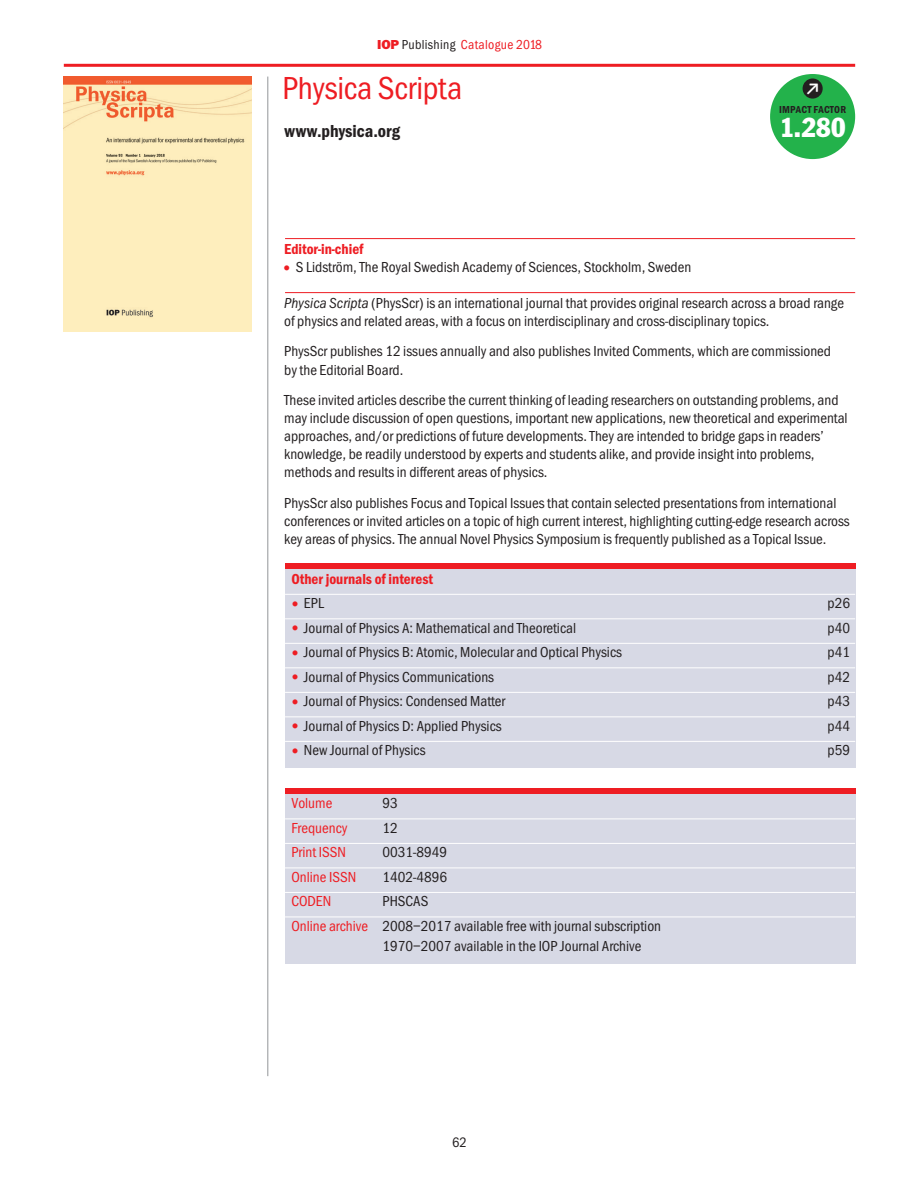
<style>
.page{position:relative;width:919px;height:1191px;background:#fff}
.page>*{position:absolute;margin:0;border:0;box-sizing:border-box;transform-origin:0 0}
.t1{font:33px "Franklin Got Cd Io P";letter-spacing:-.005em;color:#ee1d23}
.t2{font:condensed 27px "Franklin Gothic";color:#fff}
.t3{font:600 18px "Franklin Got Cd Io P";color:#231f20}
.t4{font:16.95px "Info Disp Semibold Roman Exp";color:#fff}
.t5{font:15px/18px "Franklin Got Cd Io P";color:#231f20}
.t6{font:15px "Franklin Got Cd Io P";color:#ee1d23}
.t7{font:600 15px "Franklin Got Cd Io P";color:#ee1d23}
.t8{font:14.25px "Franklin Got Cd Io P";color:#231f20}
.t9{font:13.5px "Franklin Got Cd Io P";letter-spacing:.025em;color:#ee1d23}
.t10{font:600 10.5px "Franklin Got Cd Io P";letter-spacing:.02em;color:#231f20}
.s1{font-family:"Franklin Got Md Io P";font-weight:800}
.s2{color:#231f20}
.s3{font-size:18px;color:#ee1d23}
.s4{font-style:italic}
.s5{color:#ee1d23}
</style>
<div class="page">
<hr style="left:64px;top:64px;width:791px;height:3px;background:#ee1d23">
<hr style="left:267px;top:77px;width:1px;height:999px;background:#939598">
<img style="left:64px;top:77px;width:187px;height:255px">
<div style="left:285px;top:563px;width:570px;height:204px;background:#d7d9e5"></div>
<div style="left:285px;top:563px;width:570px;height:5px;background:#ee1d23"></div>
<hr style="left:285px;top:594px;width:570px;height:1px;background:#fff">
<hr style="left:285px;top:618px;width:570px;height:1px;background:#fff">
<hr style="left:285px;top:643px;width:570px;height:1px;background:#fff">
<hr style="left:285px;top:667px;width:570px;height:1px;background:#fff">
<hr style="left:285px;top:692px;width:570px;height:1px;background:#fff">
<hr style="left:285px;top:716px;width:570px;height:1px;background:#fff">
<hr style="left:285px;top:741px;width:570px;height:1px;background:#fff">
<div style="left:285px;top:788px;width:570px;height:175px;background:#d7d9e5"></div>
<div style="left:285px;top:788px;width:570px;height:5px;background:#ee1d23"></div>
<hr style="left:285px;top:818px;width:570px;height:1px;background:#fff">
<hr style="left:285px;top:843px;width:570px;height:1px;background:#fff">
<hr style="left:285px;top:867px;width:570px;height:1px;background:#fff">
<hr style="left:285px;top:892px;width:570px;height:1px;background:#fff">
<hr style="left:285px;top:916px;width:570px;height:1px;background:#fff">
<hr style="left:285px;top:238px;width:570px;height:1px;background:#ee1d23">
<hr style="left:285px;top:292px;width:570px;height:1px;background:#ee1d23">
<div style="left:770px;top:74px;width:85px;height:85px;background:#23b24b;border-radius:50%"></div>
<div style="left:802px;top:78px;width:20px;height:21px;background:#231f20;border-radius:50%"></div>
<p class="t9" style="left:377px;top:37px;width:166px"><span class="s1">IOP</span> <span class="s2">Publishing</span> Catalogue 2018</p>
<h1 class="t1" style="left:282px;top:69px;width:181px">Physica Scripta</h1>
<p class="t3" style="left:284px;top:121px;width:117px">www.physica.org</p>
<p class="t4" style="left:806px;top:80px;width:14px">S</p>
<p class="t10" style="left:779px;top:103px;width:69px">IMPACT FACTOR</p>
<h2 class="t2" style="left:779px;top:110px;width:67px">1.280</h2>
<p class="t7" style="left:284px;top:240px;width:81px">Editor-in-chief</p>
<p class="t5" style="left:281px;top:258px;width:412px"><span class="s3">•</span> S Lidström, The Royal Swedish Academy of Sciences, Stockholm, Sweden</p>
<p class="t5" style="left:284px;top:294px;width:561px"><span class="s4">Physica Scripta</span> (PhysScr) is an international journal that provides original research across a broad range of physics and related areas, with a focus on interdisciplinary and cross-disciplinary topics.</p>
<p class="t5" style="left:284px;top:343px;width:548px">PhysScr publishes 12 issues annually and also publishes Invited Comments, which are commissioned by the Editorial Board.</p>
<p class="t5" style="left:284px;top:391px;width:565px">These invited articles describe the current thinking of leading researchers on outstanding problems, and may include discussion of open questions, important new applications, new theoretical and experimental approaches, and/or predictions of future developments. They are intended to bridge gaps in readers’ knowledge, be readily understood by experts and students alike, and provide insight into problems, methods and results in different areas of physics.</p>
<p class="t5" style="left:284px;top:494px;width:567px">PhysScr also publishes Focus and Topical Issues that contain selected presentations from international conferences or invited articles on a topic of high current interest, highlighting cutting-edge research across key areas of physics. The annual Novel Physics Symposium is frequently published as a Topical Issue.</p>
<p class="t7" style="left:291px;top:570px;width:143px">Other journals of interest</p>
<p class="t5" style="left:289px;top:594px;width:36px"><span class="s3">•</span> EPL</p>
<p class="t5" style="left:827px;top:594px;width:24px">p26</p>
<p class="t5" style="left:289px;top:619px;width:288px"><span class="s3">•</span> Journal of Physics A: Mathematical and Theoretical</p>
<p class="t5" style="left:827px;top:619px;width:24px">p40</p>
<p class="t5" style="left:289px;top:643px;width:334px"><span class="s3">•</span> Journal of Physics B: Atomic, Molecular and Optical Physics</p>
<p class="t5" style="left:827px;top:643px;width:24px">p41</p>
<p class="t5" style="left:289px;top:668px;width:206px"><span class="s3">•</span> Journal of Physics Communications</p>
<p class="t5" style="left:827px;top:668px;width:24px">p42</p>
<p class="t5" style="left:289px;top:692px;width:218px"><span class="s3">•</span> Journal of Physics: Condensed Matter</p>
<p class="t5" style="left:827px;top:692px;width:24px">p43</p>
<p class="t5" style="left:289px;top:717px;width:214px"><span class="s3">•</span> Journal of Physics D: Applied Physics</p>
<p class="t5" style="left:827px;top:717px;width:24px">p44</p>
<p class="t5" style="left:289px;top:741px;width:138px"><span class="s3">•</span> New Journal of Physics</p>
<p class="t5" style="left:827px;top:741px;width:24px">p59</p>
<p class="t6" style="left:291px;top:795px;width:42px">Volume</p>
<p class="t5" style="left:382px;top:794px;width:17px">93</p>
<p class="t6" style="left:291px;top:819px;width:57px">Frequency</p>
<p class="t5" style="left:382px;top:819px;width:17px">12</p>
<p class="t6" style="left:291px;top:844px;width:56px">Print ISSN</p>
<p class="t5" style="left:382px;top:843px;width:66px">0031-8949</p>
<p class="t6" style="left:291px;top:868px;width:66px">Online ISSN</p>
<p class="t5" style="left:382px;top:868px;width:66px">1402-4896</p>
<p class="t6" style="left:291px;top:893px;width:41px">CODEN</p>
<p class="t5" style="left:291px;top:889px;width:371px;line-height:24.5px;text-indent:91px">PHSCAS<br><span class="s5">Online archive</span> 2008–2017 available free with journal subscription</p>
<p class="t5" style="left:382px;top:937px;width:260px">1970–2007 available in the IOP Journal Archive</p>
<p class="t8" style="left:452px;top:1134px;width:16px">62</p>
</div>
